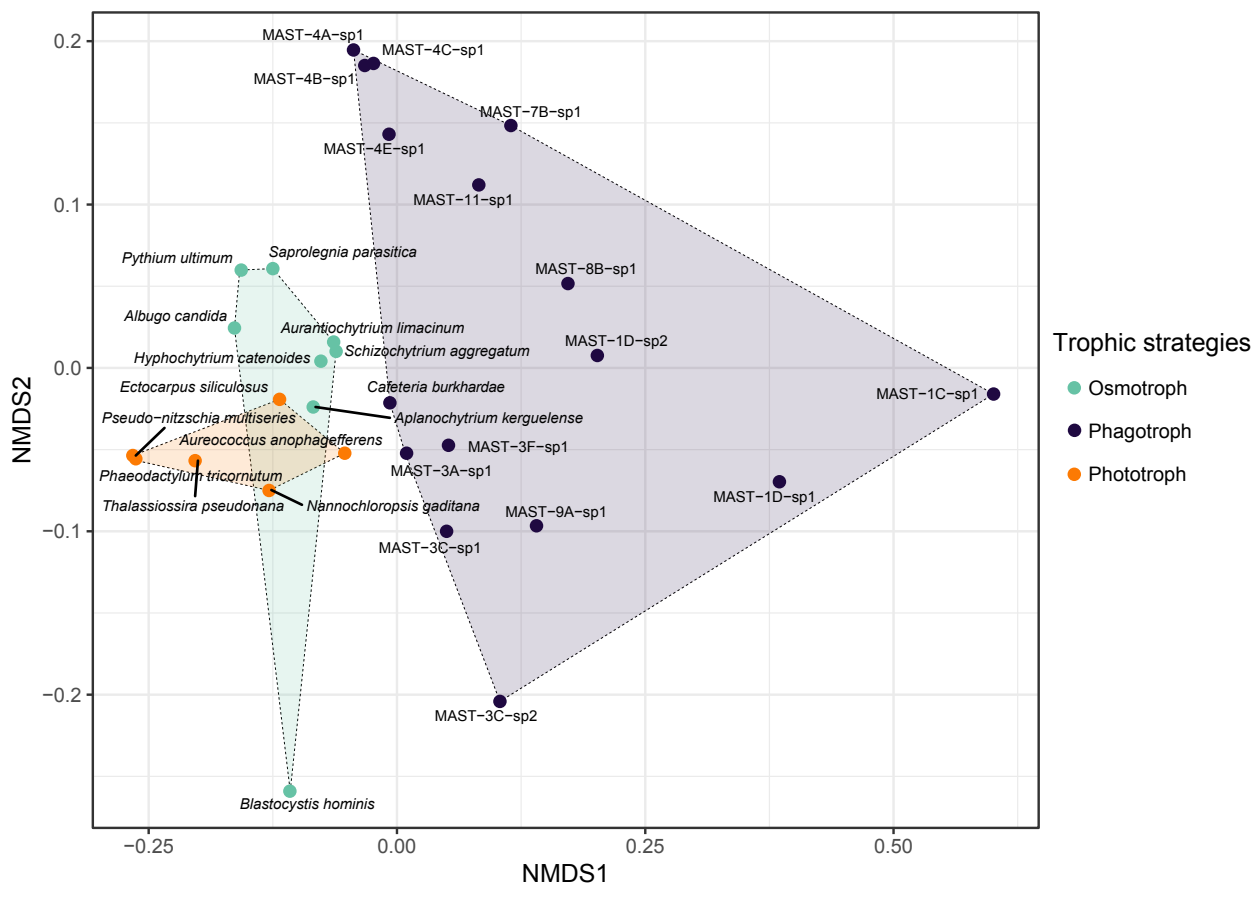
<style>
.page{position:relative;width:1260px;height:900px;background:#fff}
.page>*{position:absolute;margin:0;border:0;box-sizing:border-box;transform-origin:0 0}
.t1{font:25px "Arial";color:#000}
.t2{font:20px "Arial";color:#4d4d4d}
.t3{font:20px/43.2px "Arial";color:#000}
.t4{font:italic 15px "Arial";color:#000}
.t5{font:15px "Arial";color:#000}
.t6{font:italic 15px "Arial";letter-spacing:-.02em;color:#000}
</style>
<div class="page">
<hr style="left:93px;top:776px;width:946px;height:1px;background:#ebebeb">
<hr style="left:93px;top:612px;width:946px;height:2px;background:#ebebeb">
<hr style="left:93px;top:449px;width:946px;height:1px;background:#ebebeb">
<hr style="left:93px;top:286px;width:946px;height:1px;background:#ebebeb">
<hr style="left:93px;top:122px;width:946px;height:1px;background:#ebebeb">
<hr style="left:272px;top:12px;width:1px;height:816px;background:#ebebeb">
<hr style="left:521px;top:12px;width:1px;height:816px;background:#ebebeb">
<hr style="left:769px;top:12px;width:1px;height:816px;background:#ebebeb">
<hr style="left:1017px;top:12px;width:1px;height:816px;background:#ebebeb">
<hr style="left:93px;top:693px;width:946px;height:3px;background:#ebebeb">
<hr style="left:93px;top:530px;width:946px;height:3px;background:#ebebeb">
<hr style="left:93px;top:367px;width:946px;height:2px;background:#ebebeb">
<hr style="left:93px;top:203px;width:946px;height:3px;background:#ebebeb">
<hr style="left:93px;top:40px;width:946px;height:2px;background:#ebebeb">
<hr style="left:147px;top:12px;width:3px;height:816px;background:#ebebeb">
<hr style="left:396px;top:12px;width:2px;height:816px;background:#ebebeb">
<hr style="left:644px;top:12px;width:2px;height:816px;background:#ebebeb">
<hr style="left:892px;top:12px;width:3px;height:816px;background:#ebebeb">
<svg style="left:87px;top:693px;width:6px;height:3px"></svg>
<svg style="left:87px;top:530px;width:6px;height:3px"></svg>
<svg style="left:87px;top:367px;width:6px;height:2px"></svg>
<svg style="left:87px;top:203px;width:6px;height:3px"></svg>
<svg style="left:87px;top:40px;width:6px;height:2px"></svg>
<svg style="left:147px;top:828px;width:3px;height:6px"></svg>
<svg style="left:396px;top:828px;width:2px;height:6px"></svg>
<svg style="left:644px;top:828px;width:2px;height:6px"></svg>
<svg style="left:892px;top:828px;width:3px;height:6px"></svg>
<svg style="left:354px;top:50px;width:635px;height:649px"></svg>
<svg style="left:234px;top:269px;width:102px;height:518px"></svg>
<div style="left:1068px;top:381px;width:13px;height:14px;background:#66c2a5;border-radius:50%"></div>
<div style="left:1068px;top:424px;width:13px;height:13px;background:#1f0941;border-radius:50%"></div>
<div style="left:1068px;top:468px;width:13px;height:13px;background:#fc7a03;border-radius:50%"></div>
<div style="left:347px;top:43px;width:13px;height:14px;background:#1f0941;border-radius:50%"></div>
<div style="left:367px;top:57px;width:13px;height:13px;background:#1f0941;border-radius:50%"></div>
<div style="left:358px;top:59px;width:13px;height:13px;background:#1f0941;border-radius:50%"></div>
<div style="left:382px;top:128px;width:14px;height:13px;background:#1f0941;border-radius:50%"></div>
<div style="left:504px;top:119px;width:14px;height:13px;background:#1f0941;border-radius:50%"></div>
<div style="left:472px;top:178px;width:14px;height:14px;background:#1f0941;border-radius:50%"></div>
<div style="left:561px;top:277px;width:14px;height:13px;background:#1f0941;border-radius:50%"></div>
<div style="left:591px;top:349px;width:13px;height:13px;background:#1f0941;border-radius:50%"></div>
<div style="left:987px;top:387px;width:13px;height:14px;background:#1f0941;border-radius:50%"></div>
<div style="left:773px;top:475px;width:13px;height:14px;background:#1f0941;border-radius:50%"></div>
<div style="left:530px;top:519px;width:13px;height:14px;background:#1f0941;border-radius:50%"></div>
<div style="left:493px;top:695px;width:14px;height:13px;background:#1f0941;border-radius:50%"></div>
<div style="left:440px;top:525px;width:13px;height:13px;background:#1f0941;border-radius:50%"></div>
<div style="left:400px;top:446px;width:13px;height:14px;background:#1f0941;border-radius:50%"></div>
<div style="left:442px;top:439px;width:13px;height:13px;background:#1f0941;border-radius:50%"></div>
<svg style="left:383px;top:396px;width:14px;height:14px"></svg>
<div style="left:234px;top:263px;width:14px;height:14px;background:#66c2a5;border-radius:7px"></div>
<div style="left:266px;top:262px;width:14px;height:13px;background:#66c2a5;border-radius:50%"></div>
<div style="left:228px;top:321px;width:13px;height:14px;background:#66c2a5;border-radius:50%"></div>
<div style="left:327px;top:335px;width:13px;height:14px;background:#66c2a5;border-radius:50%"></div>
<div style="left:329px;top:345px;width:14px;height:13px;background:#66c2a5;border-radius:50%"></div>
<div style="left:314px;top:354px;width:14px;height:14px;background:#66c2a5;border-radius:50%"></div>
<div style="left:273px;top:393px;width:13px;height:13px;background:#fc7a03;border-radius:50%"></div>
<div style="left:126px;top:449px;width:14px;height:13px;background:#fc7a03;border-radius:50%"></div>
<div style="left:283px;top:784px;width:14px;height:14px;background:#66c2a5;border-radius:50%"></div>
<svg style="left:132px;top:398px;width:261px;height:110px"></svg>
<h2 class="t2" style="left:54px;top:28px;width:29px">0.2</h2>
<h2 class="t2" style="left:54px;top:192px;width:29px">0.1</h2>
<h1 class="t1" style="left:5px;top:464px;width:89px;rotate:-90deg">NMDS2</h1>
<h2 class="t2" style="left:54px;top:355px;width:29px">0.0</h2>
<h2 class="t2" style="left:42px;top:518px;width:41px">−0.1</h2>
<p class="t5" style="left:262px;top:25px;width:103px">MAST−4A−sp1</p>
<p class="t5" style="left:254px;top:68px;width:103px">MAST−4B−sp1</p>
<p class="t5" style="left:382px;top:40px;width:104px">MAST−4C−sp1</p>
<p class="t5" style="left:480px;top:102px;width:103px">MAST−7B−sp1</p>
<p class="t5" style="left:324px;top:139px;width:103px">MAST−4E−sp1</p>
<p class="t5" style="left:413px;top:190px;width:102px">MAST−11−sp1</p>
<p class="t4" style="left:122px;top:248px;width:112px">Pythium ultimum</p>
<p class="t4" style="left:269px;top:242px;width:150px">Saprolegnia parasitica</p>
<p class="t5" style="left:535px;top:259px;width:103px">MAST−8B−sp1</p>
<p class="t4" style="left:124px;top:306px;width:105px">Albugo candida</p>
<p class="t4" style="left:281px;top:318px;width:185px">Aurantiochytrium limacinum</p>
<p class="t4" style="left:134px;top:348px;width:178px">Hyphochytrium catenoides</p>
<p class="t4" style="left:344px;top:341px;width:187px">Schizochytrium aggregatum</p>
<p class="t4" style="left:120px;top:377px;width:149px">Ectocarpus siliculosus</p>
<p class="t6" style="left:367px;top:377px;width:139px">Cafeteria burkhardae</p>
<p class="t5" style="left:565px;top:331px;width:104px">MAST−1D−sp2</p>
<p class="t4" style="left:102px;top:408px;width:195px">Pseudo−nitzschia multiseries</p>
<p class="t4" style="left:180px;top:430px;width:204px">Aureococcus anophagefferens</p>
<p class="t4" style="left:99px;top:466px;width:184px">Phaeodactylum tricornutum</p>
<p class="t4" style="left:394px;top:408px;width:190px">Aplanochytrium kerguelense</p>
<p class="t5" style="left:468px;top:437px;width:102px">MAST−3F−sp1</p>
<p class="t5" style="left:391px;top:461px;width:103px">MAST−3A−sp1</p>
<p class="t4" style="left:102px;top:496px;width:184px">Thalassiossira pseudonana</p>
<p class="t4" style="left:306px;top:496px;width:175px">Nannochloropsis gaditana</p>
<p class="t5" style="left:379px;top:537px;width:104px">MAST−3C−sp1</p>
<p class="t5" style="left:505px;top:502px;width:103px">MAST−9A−sp1</p>
<p class="t5" style="left:713px;top:487px;width:104px">MAST−1D−sp1</p>
<p class="t5" style="left:876px;top:384px;width:104px">MAST−1C−sp1</p>
<h2 class="t2" style="left:42px;top:682px;width:41px">−0.2</h2>
<p class="t4" style="left:240px;top:794px;width:137px">Blastocystis hominis</p>
<p class="t5" style="left:435px;top:706px;width:104px">MAST−3C−sp2</p>
<h2 class="t2" style="left:123px;top:833px;width:52px">−0.25</h2>
<h2 class="t2" style="left:377px;top:833px;width:40px">0.00</h2>
<h2 class="t2" style="left:626px;top:833px;width:40px">0.25</h2>
<h2 class="t2" style="left:874px;top:833px;width:40px">0.50</h2>
<h1 class="t1" style="left:522px;top:857px;width:89px">NMDS1</h1>
<h1 class="t1" style="left:1053px;top:325px;width:200px">Trophic strategies</h1>
<h2 class="t3" style="left:1089px;top:366px;width:105px">Osmotroph<br>Phagotroph<br>Phototroph</h2>
</div>
